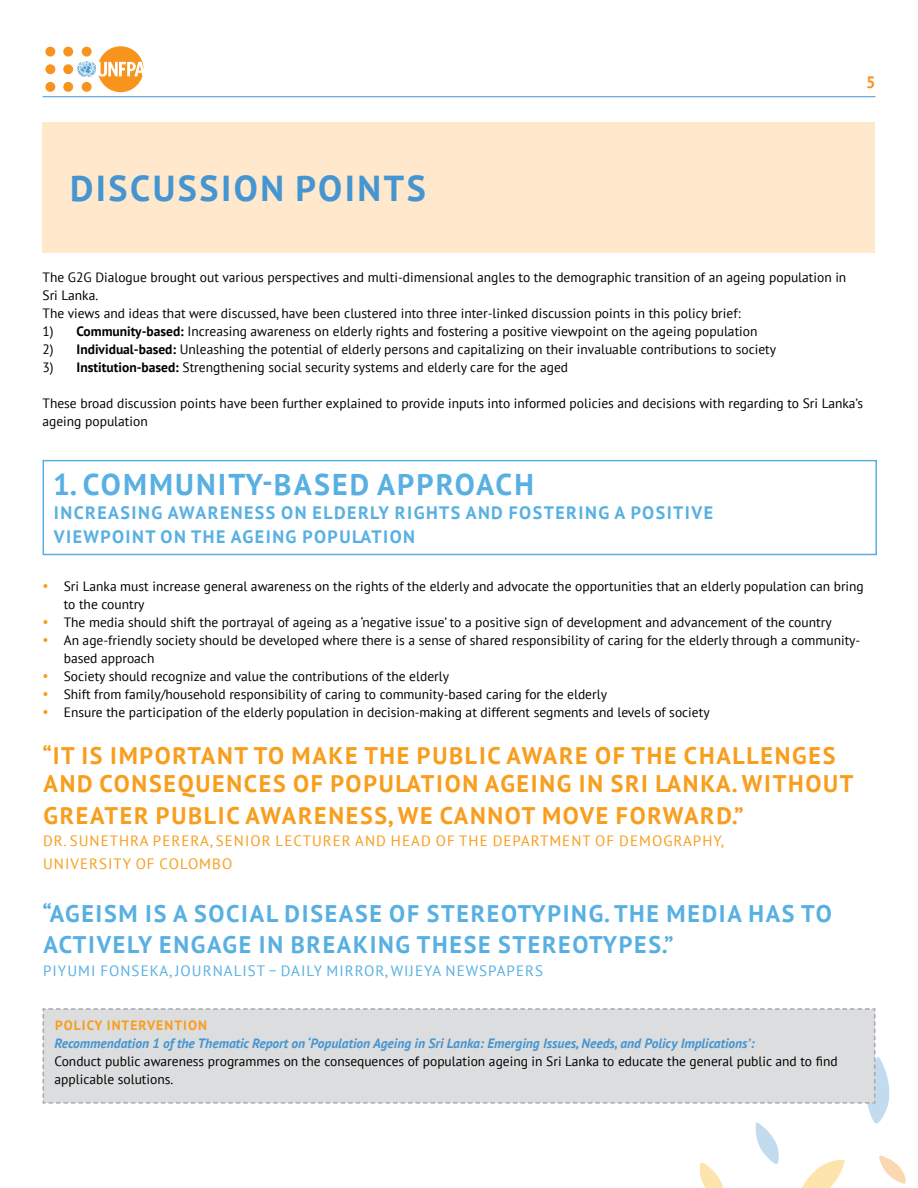
<style>
.page{position:relative;width:918px;height:1188px;background:#fff}
.page>*{position:absolute;margin:0;border:0;box-sizing:border-box;transform-origin:0 0}
.t1{font:700 36px "PT Sans";letter-spacing:.07em;color:#4495d1}
.t2{font:700 30px "PT Sans";letter-spacing:.07em;color:#58b0e2}
.t3{font:700 24px "PT Sans";letter-spacing:.07em;color:#f99d1c}
.t4{font:700 24px "PT Sans";letter-spacing:.07em;color:#58b0e2}
.t5{font:700 18px/24px "PT Sans";letter-spacing:.08em;color:#58b0e2}
.t6{font:700 16.5px "PT Sans";color:#f7941e}
.t7{font:15px "PT Sans";letter-spacing:.07em;color:#f99d1c}
.t8{font:15px "PT Sans";letter-spacing:.07em;color:#58b0e2}
.t9{font:13.5px/18px "PT Sans";color:#000}
.t10{font:italic 700 13.5px "PT Sans";color:#4495d1}
.t11{font:700 13.5px "PT Sans";color:#f99d1c}
.s1{font-weight:700}
</style>
<div class="page">
<hr style="left:43px;top:96px;width:832px;height:1px;background:#4495d1">
<div style="left:63px;top:64px;width:10px;height:10px;background:#f7941e;border-radius:50%"></div>
<div style="left:63px;top:82px;width:10px;height:10px;background:#f7941e;border-radius:50%"></div>
<div style="left:63px;top:47px;width:10px;height:10px;background:#f7941e;border-radius:50%"></div>
<div style="left:45px;top:64px;width:10px;height:10px;background:#f7941e;border-radius:50%"></div>
<div style="left:45px;top:82px;width:10px;height:10px;background:#f7941e;border-radius:50%"></div>
<div style="left:45px;top:47px;width:10px;height:10px;background:#f7941e;border-radius:50%"></div>
<svg style="left:77px;top:46px;width:67px;height:46px"></svg>
<div style="left:43px;top:122px;width:832px;height:131px;background:#ffe8cb"></div>
<div style="left:43px;top:460px;width:834px;height:95px;border:2px solid #58b0e2"></div>
<svg style="left:699px;top:1057px;width:207px;height:131px"></svg>
<div style="left:42px;top:1008px;width:834px;height:96px;background:#dcddde"></div>
<h1 class="t1" style="left:70px;top:164px;width:357px">DISCUSSION POINTS</h1>
<p class="t6" style="left:866px;top:71px;width:11px">5</p>
<p class="t9" style="left:43px;top:268px;width:805px">The G2G Dialogue brought out various perspectives and multi-dimensional angles to the demographic transition of an ageing population in<br>Sri Lanka.<br>The views and ideas that were discussed, have been clustered into three inter-linked discussion points in this policy brief:</p>
<p class="t9" style="left:43px;top:322px;width:716px">1) <span class="s1">COMMUNITY-BASED:</span> Increasing awareness on elderly rights and fostering a positive viewpoint on the ageing population</p>
<p class="t9" style="left:43px;top:340px;width:735px">2) <span class="s1">INDIVIDUAL-BASED:</span> Unleashing the potential of elderly persons and capitalizing on their invaluable contributions to society</p>
<p class="t9" style="left:43px;top:358px;width:527px">3) <span class="s1">INSTITUTION-BASED:</span> Strengthening social security systems and elderly care for the aged</p>
<p class="t9" style="left:43px;top:394px;width:822px">These broad discussion points have been further explained to provide inputs into informed policies and decisions with regarding to Sri Lanka’s ageing population</p>
<h2 class="t2" style="left:53px;top:464px;width:482px">1. COMMUNITY-BASED APPROACH</h2>
<h3 class="t5" style="left:54px;top:500px;width:661px">INCREASING AWARENESS ON ELDERLY RIGHTS AND FOSTERING A POSITIVE<br>VIEWPOINT ON THE AGEING POPULATION</h3>
<p class="t9" style="left:64px;top:577px;width:802px">Sri Lanka must increase general awareness on the rights of the elderly and advocate the opportunities that an elderly population can bring to the country<br>The media should shift the portrayal of ageing as a ‘negative issue’ to a positive sign of development and advancement of the country<br>An age-friendly society should be developed where there is a sense of shared responsibility of caring for the elderly through a community&shy;based approach<br>Society should recognize and value the contributions of the elderly<br>Shift from family/household responsibility of caring to community-based caring for the elderly<br>Ensure the participation of the elderly population in decision-making at different segments and levels of society</p>
<h3 class="t3" style="left:43px;top:739px;width:84px">“IT IS IMPORTANT</h3>
<h3 class="t3" style="left:254px;top:739px;width:55px">TO MAKE</h3>
<h3 class="t3" style="left:364px;top:739px;width:16px">THE</h3>
<h3 class="t3" style="left:417px;top:739px;width:61px">PUBLIC</h3>
<h3 class="t3" style="left:507px;top:739px;width:18px">AWARE</h3>
<h3 class="t3" style="left:595px;top:739px;width:53px">OF THE</h3>
<h3 class="t3" style="left:684px;top:739px;width:16px">CHALLENGES</h3>
<h3 class="t3" style="left:44px;top:768px;width:18px">AND</h3>
<h3 class="t3" style="left:100px;top:768px;width:16px">CONSE</h3>
<h3 class="t3" style="left:178px;top:768px;width:34px">QUENCES</h3>
<h3 class="t3" style="left:293px;top:768px;width:53px">OF POPULATION</h3>
<h3 class="t3" style="left:485px;top:768px;width:16px">AGEING</h3>
<h3 class="t3" style="left:579px;top:768px;width:105px">IN SRI LANKA</h3>
<h3 class="t3" style="left:732px;top:768px;width:49px">. WITHOUT</h3>
<h3 class="t3" style="left:44px;top:799px;width:16px">GREATER</h3>
<h3 class="t3" style="left:156px;top:799px;width:61px">PUBLIC</h3>
<h3 class="t3" style="left:246px;top:799px;width:17px">AWARENESS</h3>
<h3 class="t3" style="left:388px;top:799px;width:69px">, WE CANNOT</h3>
<h3 class="t3" style="left:542px;top:799px;width:17px">MOVE</h3>
<h3 class="t3" style="left:616px;top:799px;width:18px">FORWARD</h3>
<h3 class="t3" style="left:732px;top:799px;width:13px">.”</h3>
<p class="t7" style="left:43px;top:831px;width:47px">Dr. Sunethra</p>
<p class="t7" style="left:153px;top:831px;width:20px">Perera</p>
<p class="t7" style="left:210px;top:831px;width:25px">, Senior</p>
<p class="t7" style="left:276px;top:831px;width:20px">Lecturer</p>
<p class="t7" style="left:355px;top:831px;width:11px">and</p>
<p class="t7" style="left:391px;top:831px;width:21px">Head</p>
<p class="t7" style="left:436px;top:831px;width:34px">of the</p>
<p class="t7" style="left:493px;top:831px;width:22px">Department</p>
<p class="t7" style="left:595px;top:831px;width:46px">of Demography</p>
<p class="t7" style="left:721px;top:831px;width:4px">,</p>
<p class="t7" style="left:43px;top:854px;width:21px">University</p>
<p class="t7" style="left:136px;top:854px;width:45px">of Colombo</p>
<h3 class="t4" style="left:43px;top:897px;width:38px">“AGEISM</h3>
<h3 class="t4" style="left:145px;top:897px;width:64px">IS ASOCIAL</h3>
<h3 class="t4" style="left:285px;top:897px;width:15px">DISEASE</h3>
<h3 class="t4" style="left:389px;top:897px;width:54px">OF STEREOTYPING</h3>
<h3 class="t4" style="left:604px;top:897px;width:79px">. THE MEDIA</h3>
<h3 class="t4" style="left:748px;top:897px;width:16px">HAS</h3>
<h3 class="t4" style="left:801px;top:897px;width:16px">TO</h3>
<h3 class="t4" style="left:44px;top:929px;width:15px">ACTIVELY</h3>
<h3 class="t4" style="left:159px;top:929px;width:17px">ENGA</h3>
<h3 class="t4" style="left:223px;top:929px;width:100px">GE IN BREAKING</h3>
<h3 class="t4" style="left:417px;top:929px;width:16px">THESE</h3>
<h3 class="t4" style="left:498px;top:929px;width:16px">STEREOTYPES</h3>
<h3 class="t4" style="left:662px;top:929px;width:13px">.”</h3>
<p class="t8" style="left:43px;top:961px;width:19px">Piyumi</p>
<p class="t8" style="left:100px;top:961px;width:20px">Fonseka</p>
<p class="t8" style="left:169px;top:961px;width:22px">, Journalist</p>
<p class="t8" style="left:268px;top:961px;width:33px">– Daily</p>
<p class="t8" style="left:327px;top:961px;width:23px">Mirror</p>
<p class="t8" style="left:385px;top:961px;width:28px">, Wijeya</p>
<p class="t8" style="left:446px;top:961px;width:22px">Newspapers</p>
<p class="t11" style="left:55px;top:1016px;width:18px">POLICY</p>
<p class="t11" style="left:107px;top:1016px;width:15px">INTERVENTION</p>
<p class="t10" style="left:55px;top:1034px;width:702px">Recommendation 1 of the Thematic Report on ‘Population Ageing in Sri Lanka: Emerging Issues, Needs, and Policy Implications’:</p>
<p class="t9" style="left:55px;top:1052px;width:785px">Conduct public awareness programmes on the consequences of population ageing in Sri Lanka to educate the general public and to find applicable solutions.</p>
</div>
